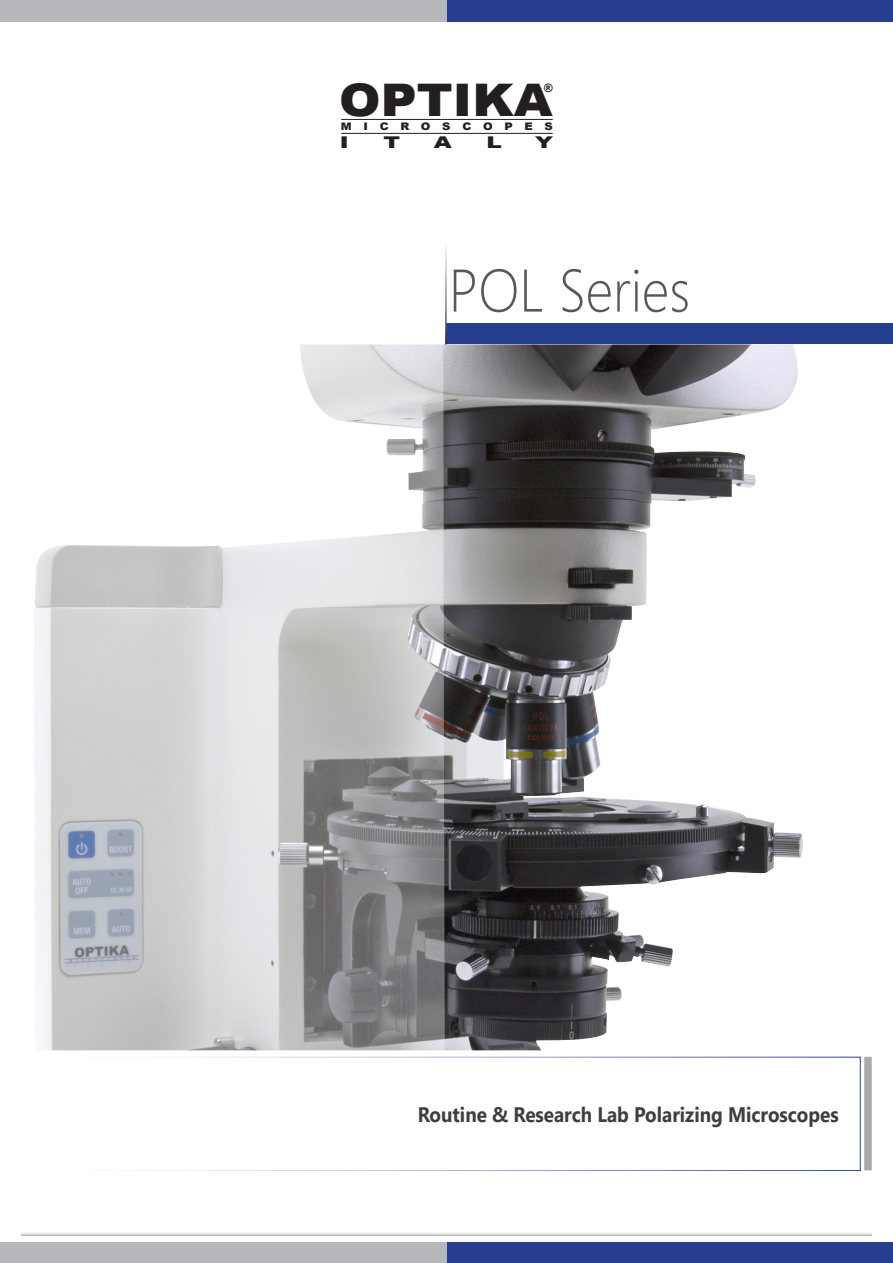
<style>
.page{position:relative;width:893px;height:1263px;background:#fff}
.page>*{position:absolute;margin:0;border:0;box-sizing:border-box;transform-origin:0 0}
.t1{font:300 60px "Segoe UI";color:#57585a;scale:.9 1}
.t2{font:900 44.85px "Arial";color:#231f20;scale:1.11 1}
.t3{font:700 21px "Segoe UI";color:#3e3e3f;scale:.9 1}
.t4{font:900 16.2px "Arial";color:#231f20;scale:1.43 1}
.t5{font:900 11.55px "Arial";color:#231f20}
.t6{font:900 10.35px "Arial";letter-spacing:1.015em;color:#231f20;scale:1.11 1}
</style>
<div class="page">
<img style="left:34px;top:344px;width:769px;height:706px">
<div style="left:864px;top:1057px;width:8px;height:113px;background:#a8a9ad"></div>
<div style="left:447px;top:323px;width:446px;height:21px;background:#253f8e"></div>
<svg style="left:148px;top:1057px;width:712px;height:114px"></svg>
<div style="left:447px;top:1242px;width:446px;height:21px;background:#253f8e"></div>
<div style="left:0;top:1242px;width:447px;height:21px;background:#b7b8bb"></div>
<div style="left:447px;top:0;width:446px;height:21px;background:#253f8e"></div>
<div style="left:0;top:0;width:447px;height:21px;background:#b7b8bb"></div>
<svg style="left:21px;top:1233px;width:851px;height:2px;background:#dddee0"></svg>
<hr style="left:341px;top:119px;width:212px;height:1px;background:#231f20">
<hr style="left:341px;top:133px;width:212px;height:1px;background:#231f20">
<h2 class="t2" style="left:339px;top:67px;width:194px">OPTIKA</h2>
<p class="t6" style="left:341px;top:119px;width:192px">MICROSCOPES</p>
<p class="t5" style="left:544px;top:80px;width:11px">®</p>
<p class="t4" style="left:340px;top:130px;width:8px">I</p>
<p class="t4" style="left:384px;top:130px;width:13px">T</p>
<p class="t4" style="left:434px;top:130px;width:14px">A</p>
<p class="t4" style="left:487px;top:130px;width:12px">L</p>
<p class="t4" style="left:535px;top:130px;width:14px">Y</p>
<h1 class="t1" style="left:449px;top:234px;width:270px">POL Series</h1>
<p class="t3" style="left:418px;top:1094px;width:469px">Routine &amp; Research Lab Polarizing Microscopes</p>
</div>
